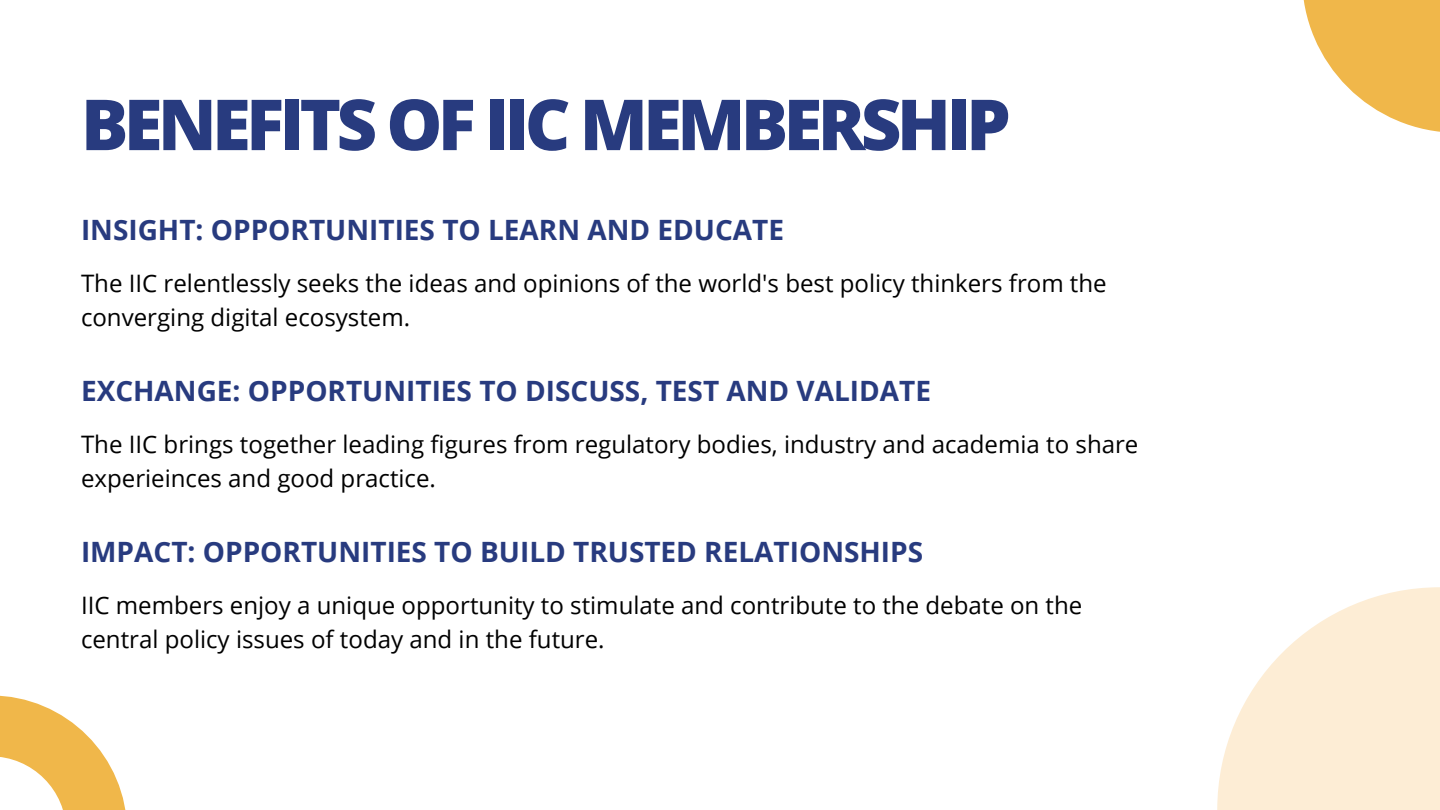
<style>
.page{position:relative;width:1440px;height:810px;background:#fff}
.page>*{position:absolute;margin:0;border:0;box-sizing:border-box;transform-origin:0 0}
.t1{font:800 70.4px "Open Sans";letter-spacing:-.065em;color:#283b7f}
.t2{font:700 28px "Open Sans";color:#283b7f}
.t3{font:24.1px/33.8px "Open Sans";color:#000}
</style>
<div class="page">
<svg style="left:0;top:695px;width:126px;height:115px"></svg>
<svg style="left:1303px;top:0;width:137px;height:132px"></svg>
<svg style="left:1217px;top:587px;width:223px;height:223px;fill:#fdedd5"></svg>
<h1 class="t1" style="left:81px;top:75px;width:931px">BENEFITS OF IIC MEMBERSHIP</h1>
<h2 class="t2" style="left:81px;top:210px;width:705px">INSIGHT: OPPORTUNITIES TO LEARN AND EDUCATE</h2>
<p class="t3" style="left:81px;top:266px;width:1027px">The IIC relentlessly seeks the ideas and opinions of the world's best policy thinkers from the converging digital ecosystem.</p>
<h2 class="t2" style="left:81px;top:371px;width:852px">EXCHANGE: OPPORTUNITIES TO DISCUSS, TEST AND VALIDATE</h2>
<p class="t3" style="left:81px;top:427px;width:1059px">The IIC brings together leading figures from regulatory bodies, industry and academia to share experieinces and good practice.</p>
<h2 class="t2" style="left:81px;top:532px;width:844px">IMPACT: OPPORTUNITIES TO BUILD TRUSTED RELATIONSHIPS</h2>
<p class="t3" style="left:81px;top:588px;width:1003px">IIC members enjoy a unique opportunity to stimulate and contribute to the debate on the central policy issues of today and in the future.</p>
</div>
